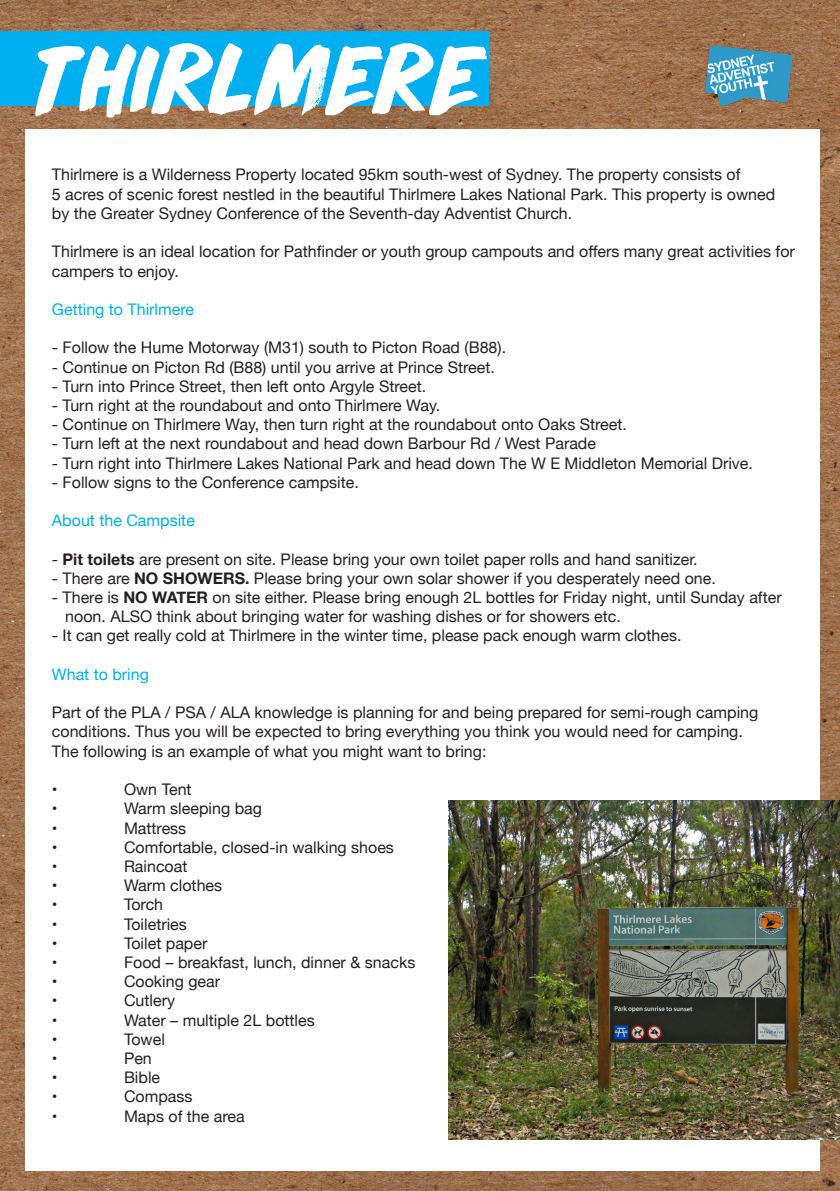
<style>
.page{position:relative;width:840px;height:1191px;background:#fff}
.page>*{position:absolute;margin:0;border:0;box-sizing:border-box;transform-origin:0 0}
.t1{font:88px "DK Drop Dead Gorgeous";letter-spacing:-.095em;color:#fff}
.t2{font:16px/19.2px "Helvetica Neue";color:#231f20}
.t3{font:16px "Helvetica Neue";color:#00aeef}
.s1{font-weight:700}
</style>
<div class="page">
<img style="left:0;top:0;width:839px;height:1191px">
<div style="left:0;top:31px;width:488px;height:75px;background:#00aeef"></div>
<div style="left:25px;top:129px;width:794px;height:1041px;background:#fff"></div>
<img style="left:705px;top:46px;width:86px;height:60px">
<img style="left:448px;top:801px;width:391px;height:339px">
<p class="t1" style="left:33px;top:22px;width:455px">THIRLMERE</p>
<p class="t2" style="left:52px;top:166px;width:689px">Thirlmere is a Wilderness Property located 95km south-west of Sydney. The property consists of</p>
<p class="t2" style="left:52px;top:185px;width:724px">5 acres of scenic forest nestled in the beautiful Thirlmere Lakes National Park. This property is owned by the Greater Sydney Conference of the Seventh-day Adventist Church.</p>
<p class="t2" style="left:52px;top:243px;width:744px">Thirlmere is an ideal location for Pathfinder or youth group campouts and offers many great activities for campers to enjoy.</p>
<p class="t3" style="left:52px;top:298px;width:143px">Getting to Thirlmere</p>
<p class="t2" style="left:52px;top:339px;width:455px">- Follow the Hume Motorway (M31) south to Picton Road (B88).</p>
<p class="t2" style="left:52px;top:358px;width:444px">- Continue on Picton Rd (B88) until you arrive at Prince Street.</p>
<p class="t2" style="left:52px;top:377px;width:375px">- Turn into Prince Street, then left onto Argyle Street.</p>
<p class="t2" style="left:52px;top:396px;width:389px">- Turn right at the roundabout and onto Thirlmere Way.</p>
<p class="t2" style="left:52px;top:416px;width:576px">- Continue on Thirlmere Way, then turn right at the roundabout onto Oaks Street.</p>
<p class="t2" style="left:52px;top:435px;width:545px">- Turn left at the next roundabout and head down Barbour Rd / West Parade</p>
<p class="t2" style="left:52px;top:454px;width:702px">- Turn right into Thirlmere Lakes National Park and head down The W E Middleton Memorial Drive.</p>
<p class="t2" style="left:52px;top:473px;width:308px">- Follow signs to the Conference campsite.</p>
<p class="t3" style="left:52px;top:509px;width:144px">About the Campsite</p>
<p class="t2" style="left:52px;top:550px;width:647px">- <span class="s1">Pit toilets</span> are present on site. Please bring your own toilet paper rolls and hand sanitizer.</p>
<p class="t2" style="left:52px;top:569px;width:665px">- There are <span class="s1">NO SHOWERS.</span> Please bring your own solar shower if you desperately need one.</p>
<p class="t2" style="left:65px;top:588px;width:717px;text-indent:-13px">- There is <span class="s1">NO WATER</span> on site either. Please bring enough 2L bottles for Friday night, until Sunday after noon. ALSO think about bringing water for washing dishes or for showers etc.</p>
<p class="t2" style="left:52px;top:627px;width:630px">- It can get really cold at Thirlmere in the winter time, please pack enough warm clothes.</p>
<p class="t3" style="left:52px;top:662px;width:98px">What to bring</p>
<p class="t2" style="left:52px;top:704px;width:707px">Part of the PLA / PSA / ALA knowledge is planning for and being prepared for semi-rough camping conditions. Thus you will be expected to bring everything you think you would need for camping.</p>
<p class="t2" style="left:52px;top:742px;width:436px">The following is an example of what you might want to bring:</p>
<p class="t2" style="left:52px;top:780px;width:7px">•</p>
<p class="t2" style="left:124px;top:780px;width:69px">Own Tent</p>
<p class="t2" style="left:52px;top:800px;width:7px">•</p>
<p class="t2" style="left:124px;top:800px;width:139px">Warm sleeping bag</p>
<p class="t2" style="left:52px;top:819px;width:7px">•</p>
<p class="t2" style="left:124px;top:819px;width:64px">Mattress</p>
<p class="t2" style="left:52px;top:838px;width:7px">•</p>
<p class="t2" style="left:124px;top:838px;width:271px">Comfortable, closed-in walking shoes</p>
<p class="t2" style="left:52px;top:857px;width:7px">•</p>
<p class="t2" style="left:124px;top:857px;width:65px">Raincoat</p>
<p class="t2" style="left:52px;top:876px;width:7px">•</p>
<p class="t2" style="left:124px;top:876px;width:100px">Warm clothes</p>
<p class="t2" style="left:52px;top:896px;width:7px">•</p>
<p class="t2" style="left:124px;top:896px;width:41px">Torch</p>
<p class="t2" style="left:52px;top:915px;width:7px">•</p>
<p class="t2" style="left:124px;top:915px;width:64px">Toiletries</p>
<p class="t2" style="left:52px;top:934px;width:7px">•</p>
<p class="t2" style="left:124px;top:934px;width:85px">Toilet paper</p>
<p class="t2" style="left:52px;top:953px;width:7px">•</p>
<p class="t2" style="left:124px;top:953px;width:293px">Food – breakfast, lunch, dinner &amp; snacks</p>
<p class="t2" style="left:52px;top:972px;width:7px">•</p>
<p class="t2" style="left:124px;top:972px;width:98px">Cooking gear</p>
<p class="t2" style="left:52px;top:992px;width:7px">•</p>
<p class="t2" style="left:124px;top:992px;width:52px">Cutlery</p>
<p class="t2" style="left:52px;top:1011px;width:7px">•</p>
<p class="t2" style="left:124px;top:1011px;width:192px">Water – multiple 2L bottles</p>
<p class="t2" style="left:52px;top:1030px;width:7px">•</p>
<p class="t2" style="left:124px;top:1030px;width:42px">Towel</p>
<p class="t2" style="left:52px;top:1049px;width:7px">•</p>
<p class="t2" style="left:124px;top:1049px;width:29px">Pen</p>
<p class="t2" style="left:52px;top:1068px;width:7px">•</p>
<p class="t2" style="left:124px;top:1068px;width:38px">Bible</p>
<p class="t2" style="left:52px;top:1088px;width:7px">•</p>
<p class="t2" style="left:124px;top:1088px;width:70px">Compass</p>
<p class="t2" style="left:52px;top:1107px;width:7px">•</p>
<p class="t2" style="left:124px;top:1107px;width:122px">Maps of the area</p>
</div>
